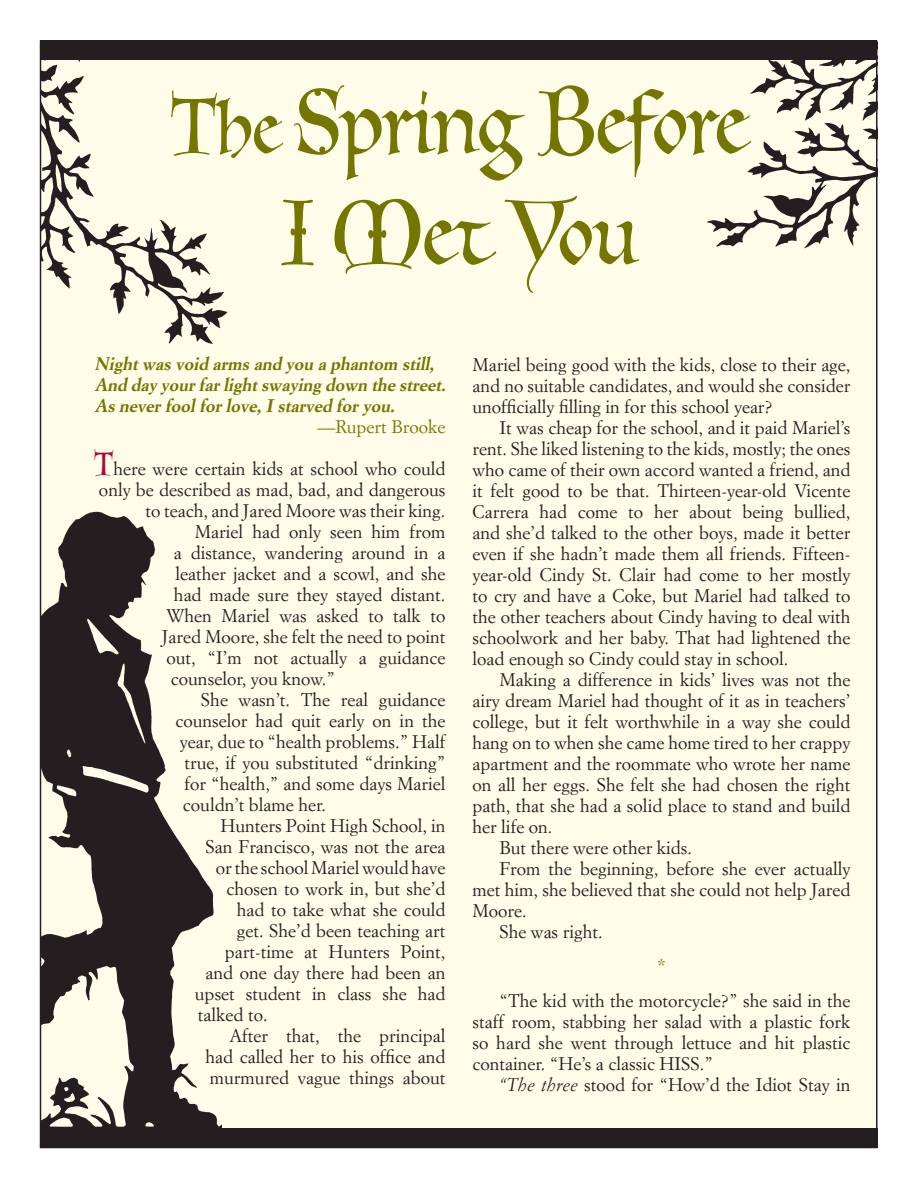
<style>
.page{position:relative;width:918px;height:1188px;background:#fff}
.page>*{position:absolute;margin:0;border:0;box-sizing:border-box;transform-origin:0 0}
.t1{font:102px/111px "Francesca Gothic";color:#757600;text-align:center}
.t2{font:18px/21px "Simoncini Garamond";color:#231f20;text-align:justify}
.t3{font:italic 700 18px/21px "Simoncini Garamond";color:#757600}
.t4{font:18px "Simoncini Garamond";color:#757600}
.s1{font-size:87px}
.s2{font-family:"Francesca Gothic";font-size:36px;color:#b1063a}
.s3{font-style:italic}
</style>
<div class="page">
<div style="left:40px;top:41px;width:837px;height:1107px;background:#fffde9"></div>
<img style="left:40px;top:60px;width:188px;height:309px">
<img style="left:40px;top:481px;width:181px;height:667px">
<div style="left:187px;top:1128px;width:691px;height:20px;background:#231f20"></div>
<div style="left:40px;top:40px;width:838px;height:20px;background:#231f20"></div>
<img style="left:707px;top:40px;width:171px;height:260px">
<h1 class="t1" style="left:171px;top:71px;width:577px"><span class="s1">The</span> Spring Before<br>I Met You</h1>
<p class="t3" style="left:94px;top:354px;width:357px">Nightwasvoid armsand you a phantom still,<br>And day yourfarlightswaying down the street.<br>Asneverfoolforlove,Istarved foryou.</p>
<p class="t4" style="left:318px;top:415px;width:129px">—Rupert Brooke</p>
<p class="t2" style="left:94px;top:458px;width:353px"><span class="s2">T</span>here were certain kids at school who could</p>
<p class="t2" style="left:99px;top:479px;width:348px">only be described as mad, bad, and dangerous</p>
<p class="t2" style="left:145px;top:500px;width:301px">to teach, and Jared Moore was their king.</p>
<p class="t2" style="left:195px;top:521px;width:252px">Mariel had only seen him from</p>
<p class="t2" style="left:174px;top:542px;width:273px">a distance, wandering around in a</p>
<p class="t2" style="left:175px;top:563px;width:271px">leather jacket and a scowl, and she</p>
<p class="t2" style="left:174px;top:584px;width:273px">had made sure they stayed distant.</p>
<p class="t2" style="left:166px;top:605px;width:281px">When Mariel was asked to talk to</p>
<p class="t2" style="left:162px;top:626px;width:285px">Jared Moore, she felt the need to point</p>
<p class="t2" style="left:166px;top:647px;width:281px">out, “I’m not actually a guidance</p>
<p class="t2" style="left:171px;top:668px;width:166px">counselor, you know.”</p>
<p class="t2" style="left:201px;top:689px;width:246px">She wasn’t. The real guidance</p>
<p class="t2" style="left:175px;top:710px;width:271px">counselor had quit early on in the</p>
<p class="t2" style="left:180px;top:731px;width:267px">year, due to “health problems.” Half</p>
<p class="t2" style="left:184px;top:752px;width:262px">true, if you substituted “drinking”</p>
<p class="t2" style="left:184px;top:773px;width:263px">for “health,” and some days Mariel</p>
<p class="t2" style="left:183px;top:794px;width:144px">couldn’t blame her.</p>
<p class="t2" style="left:220px;top:815px;width:226px">Hunters Point High School, in</p>
<p class="t2" style="left:205px;top:836px;width:241px">San Francisco, was not the area</p>
<p class="t2" style="left:216px;top:857px;width:231px">or the school Mariel would have</p>
<p class="t2" style="left:226px;top:878px;width:221px">chosen to work in, but she’d</p>
<p class="t2" style="left:237px;top:899px;width:210px">had to take what she could</p>
<p class="t2" style="left:237px;top:920px;width:210px">get. She’d been teaching art</p>
<p class="t2" style="left:225px;top:941px;width:222px">part-time at Hunters Point,</p>
<p class="t2" style="left:205px;top:962px;width:242px">and one day there had been an</p>
<p class="t2" style="left:195px;top:983px;width:252px">upset student in class she had</p>
<p class="t2" style="left:198px;top:1004px;width:71px">talked to.</p>
<p class="t2" style="left:229px;top:1025px;width:218px">After that, the principal</p>
<p class="t2" style="left:205px;top:1046px;width:242px">had called her to his office and</p>
<p class="t2" style="left:210px;top:1067px;width:237px">murmured vague things about</p>
<p class="t2" style="left:472px;top:353px;width:380px">Mariel being good with the kids, close to their age, and no suitable candidates, and would she consider unofficially filling in for this school year?</p>
<p class="t2" style="left:472px;top:416px;width:380px;text-indent:27px">It was cheap for the school, and it paid Mariel’s rent. She liked listening to the kids, mostly; the ones who came of their own accord wanted a friend, and it felt good to be that. Thirteen-year-old Vicente Carrera had come to her about being bullied, and she’d talked to the other boys, made it better even if she hadn’t made them all friends. Fifteen&shy;year-old Cindy St. Clair had come to her mostly to cry and have a Coke, but Mariel had talked to the other teachers about Cindy having to deal with schoolwork and her baby. That had lightened the load enough so Cindy could stay in school.</p>
<p class="t2" style="left:499px;top:668px;width:353px">Making a difference in kids’ lives was not the</p>
<p class="t2" style="left:472px;top:689px;width:379px">airy dream Mariel had thought of it as in teachers’</p>
<p class="t2" style="left:472px;top:711px;width:380px">college, but it felt worthwhile in a way she could</p>
<p class="t2" style="left:472px;top:732px;width:379px">hang on to when she came home tired to her crappy</p>
<p class="t2" style="left:472px;top:753px;width:379px">apartment and the roommate who wrote her name</p>
<p class="t2" style="left:472px;top:774px;width:379px">on all her eggs. She felt she had chosen the right</p>
<p class="t2" style="left:472px;top:795px;width:379px">path, that she had a solid place to stand and build</p>
<p class="t2" style="left:472px;top:816px;width:81px">her life on.</p>
<p class="t2" style="left:499px;top:837px;width:194px">But there were other kids.</p>
<p class="t2" style="left:499px;top:858px;width:352px">From the beginning, before she ever actually</p>
<p class="t2" style="left:472px;top:879px;width:380px">met him, she believed that she could not help Jared</p>
<p class="t2" style="left:472px;top:900px;width:56px">Moore.</p>
<p class="t2" style="left:499px;top:921px;width:105px">She was right.</p>
<p class="t4" style="left:657px;top:955px;width:10px">*</p>
<p class="t2" style="left:472px;top:990px;width:379px;text-indent:27px">“The kid with the motorcycle?” she said in the staff room, stabbing her salad with a plastic fork so hard she went through lettuce and hit plastic container. “He’s a classic HISS.”</p>
<p class="t2" style="left:499px;top:1074px;width:352px"><span class="s3">“The three</span> stood for “How’d the Idiot Stay in</p>
</div>
